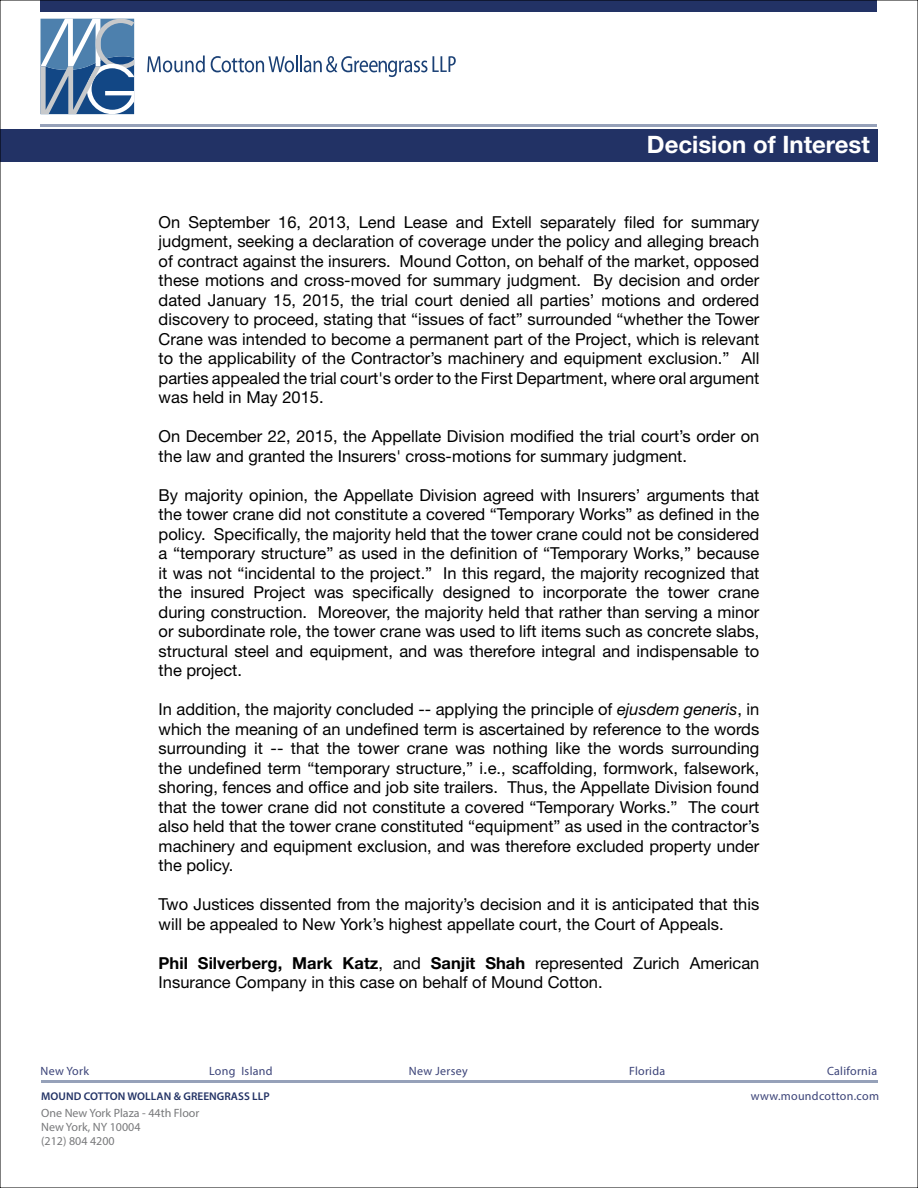
<style>
.page{position:relative;width:918px;height:1188px;background:#fff}
.page>*{position:absolute;margin:0;border:0;box-sizing:border-box;transform-origin:0 0}
.t1{font:700 24px "Helvetica Neue LT Std";color:#fff}
.t2{font:16.5px/19.5px "Helvetica Neue LT Std";color:#000;text-align:justify}
.t3{font:12px/25px "Myriad Pro";letter-spacing:.025em;color:#3b4378;text-align:right}
.t4{font:12px/14.2px "Myriad Pro";color:#78797b}
.t5{font:600 11.25px "Myriad Pro";letter-spacing:.005em;color:#223265}
.s1{font-style:italic}
.s2{font-weight:700}
</style>
<div class="page">
<div style="left:0;top:129px;width:878px;height:33px;background:#223265"></div>
<div style="left:40px;top:0;width:838px;height:11px;background:#223265"></div>
<hr style="left:40px;top:124px;width:838px;height:3px;background:#96a1b9">
<svg style="left:40px;top:19px;width:94px;height:95px;background:#698db1"></svg>
<svg style="left:147px;top:56px;width:58px;height:16px"></svg>
<svg style="left:211px;top:56px;width:216px;height:21px"></svg>
<svg style="left:433px;top:56px;width:23px;height:16px"></svg>
<hr style="left:41px;top:1080px;width:837px;height:3px;background:#96a1b9">
<h1 class="t1" style="left:647px;top:129px;width:225px">Decision of Interest</h1>
<p class="t2" style="left:159px;top:212px;width:602px">On September 16, 2013, Lend Lease and Extell separately filed for summary judgment, seeking a declaration of coverage under the policy and alleging breach of contract against the insurers. Mound Cotton, on behalf of the market, opposed these motions and cross-moved for summary judgment. By decision and order dated January 15, 2015, the trial court denied all parties’ motions and ordered discovery to proceed, stating that “issues of fact” surrounded “whether the Tower Crane was intended to become a permanent part of the Project, which is relevant to the applicability of the Contractor’s machinery and equipment exclusion.” All parties appealed the trial court's order to the First Department, where oral argument was held in May 2015.</p>
<p class="t2" style="left:159px;top:426px;width:602px">On December 22, 2015, the Appellate Division modified the trial court’s order on the law and granted the Insurers' cross-motions for summary judgment.</p>
<p class="t2" style="left:159px;top:485px;width:602px">By majority opinion, the Appellate Division agreed with Insurers’ arguments that the tower crane did not constitute a covered “Temporary Works” as defined in the policy. Specifically, the majority held that the tower crane could not be considered a “temporary structure” as used in the definition of “Temporary Works,” because it was not “incidental to the project.” In this regard, the majority recognized that the insured Project was specifically designed to incorporate the tower crane during construction. Moreover, the majority held that rather than serving a minor or subordinate role, the tower crane was used to lift items such as concrete slabs, structural steel and equipment, and was therefore integral and indispensable to the project.</p>
<p class="t2" style="left:159px;top:700px;width:602px">In addition, the majority concluded -- applying the principle of <span class="s1">ejusdem generis</span>, in which the meaning of an undefined term is ascertained by reference to the words surrounding it -- that the tower crane was nothing like the words surrounding the undefined term “temporary structure,” i.e., scaffolding, formwork, falsework, shoring, fences and office and job site trailers. Thus, the Appellate Division found that the tower crane did not constitute a covered “Temporary Works.” The court also held that the tower crane constituted “equipment” as used in the contractor’s machinery and equipment exclusion, and was therefore excluded property under the policy.</p>
<p class="t2" style="left:159px;top:895px;width:602px">Two Justices dissented from the majority’s decision and it is anticipated that this will be appealed to New York’s highest appellate court, the Court of Appeals.</p>
<p class="t2" style="left:159px;top:953px;width:602px"><span class="s2">Phil Silverberg, Mark Katz</span>, and <span class="s2">Sanjit Shah</span> represented Zurich American<br>Insurance Company in this case on behalf of Mound Cotton.</p>
<p class="t3" style="left:40px;top:1058px;width:50px">New York</p>
<p class="t3" style="left:209px;top:1058px;width:65px">Long Island</p>
<p class="t3" style="left:409px;top:1058px;width:60px">New Jersey</p>
<p class="t3" style="left:629px;top:1058px;width:38px">Florida</p>
<p class="t3" style="left:751px;top:1058px;width:130px">California www.moundcotton.com</p>
<p class="t5" style="left:41px;top:1089px;width:230px">MOUND COTTON WOLLAN &amp; GREENGRASS LLP</p>
<p class="t4" style="left:41px;top:1105px;width:160px">One New York Plaza - 44th Floor<br>New York, NY 10004<br>(212) 804 4200</p>
</div>
